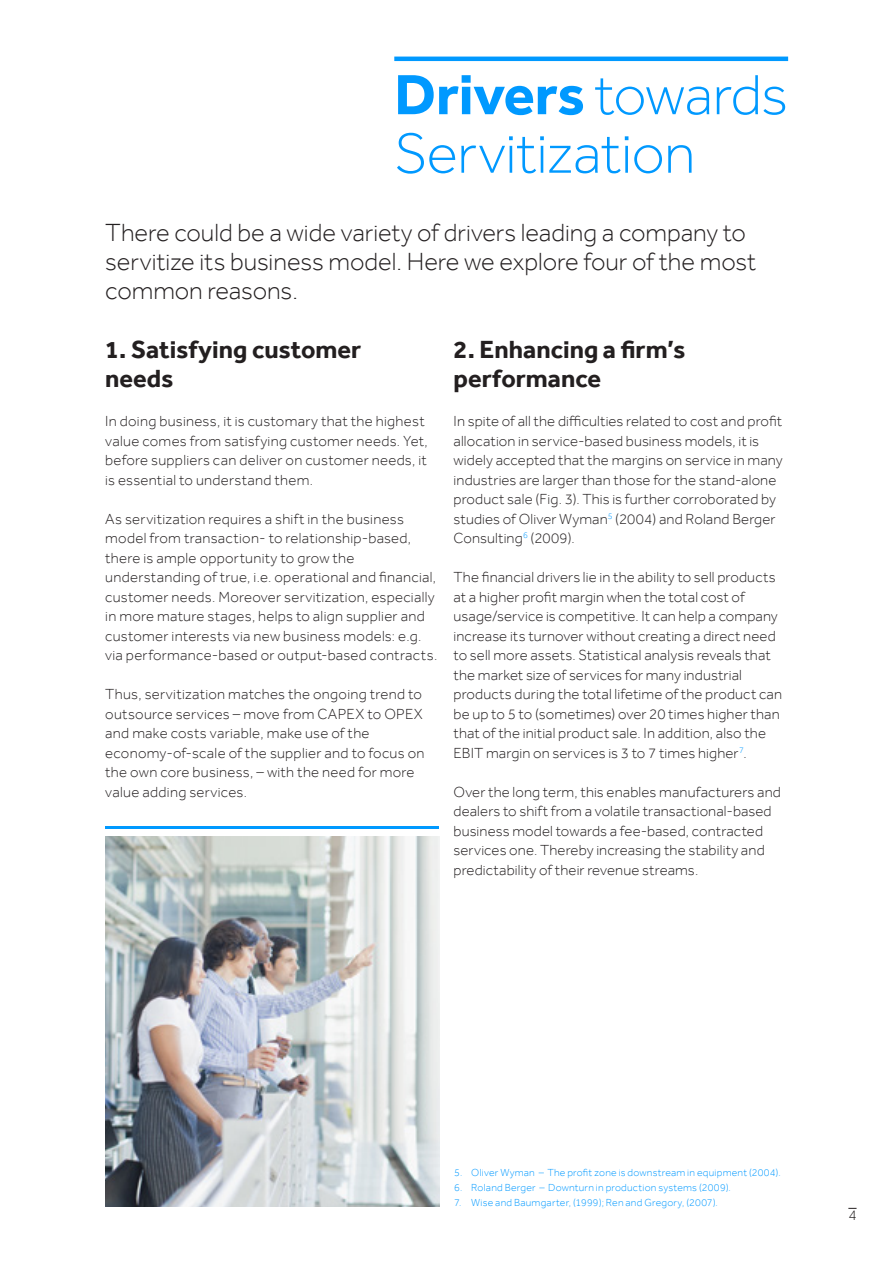
<style>
.page{position:relative;width:893px;height:1263px;background:#fff}
.page>*{position:absolute;margin:0;border:0;box-sizing:border-box;transform-origin:0 0}
.t1{font:300 58.5px/58.5px "Effra";letter-spacing:-.01em;color:#09f}
.t2{font:300 25.5px/29.2px "Effra";color:#231f20}
.t3{font:700 25.5px/29.2px "Effra";color:#231f20}
.t4{font:300 15px/19.5px "Effra";letter-spacing:.01em;color:#231f20}
.t5{font:300 10.5px "Effra";letter-spacing:.025em;color:#09f}
.s1{font-weight:700}
</style>
<div class="page">
<hr style="left:394px;top:57px;width:394px;height:4px;background:#09f">
<img style="left:105px;top:836px;width:334px;height:370px">
<hr style="left:105px;top:826px;width:334px;height:3px;background:#09f">
<h1 class="t1" style="left:394px;top:65px;width:395px"><span class="s1">Drivers</span> towards<br>Servitization</h1>
<h2 class="t2" style="left:105px;top:218px;width:652px">There could be a wide variety of drivers leading a company to servitize its business model. Here we explore four of the most common reasons.</h2>
<h2 class="t3" style="left:105px;top:335px;width:257px">1. Satisfying customer needs</h2>
<p class="t4" style="left:105px;top:411px;width:324px">In doing business, it is customary that the highest value comes from satisfying customer needs. Yet, before suppliers can deliver on customer needs, it is essential to understand them.</p>
<p class="t4" style="left:105px;top:509px;width:334px">As servitization requires a shift in the business model from transaction- to relationship-based, there is ample opportunity to grow the understanding of true, i.e. operational and financial, customer needs. Moreover servitization, especially in more mature stages, helps to align supplier and customer interests via new business models: e.g. via performance-based or output-based contracts.</p>
<p class="t4" style="left:105px;top:684px;width:321px">Thus, servitization matches the ongoing trend to outsource services – move from CAPEX to OPEX and make costs variable, make use of the economy-of-scale of the supplier and to focus on the own core business, – with the need for more value adding services.</p>
<h2 class="t3" style="left:453px;top:335px;width:233px">2. Enhancing a firm’s performance</h2>
<p class="t4" style="left:453px;top:411px;width:331px">In spite of all the difficulties related to cost and profit allocation in service-based business models, it is widely accepted that the margins on service in many industries are larger than those for the stand-alone product sale (Fig. 3). This is further corroborated by studies of Oliver Wyman<sup>5</sup> (2004) and Roland Berger Consulting<sup>6</sup> (2009).</p>
<p class="t4" style="left:453px;top:567px;width:330px">The financial drivers lie in the ability to sell products at a higher profit margin when the total cost of usage/service is competitive. It can help a company increase its turnover without creating a direct need to sell more assets. Statistical analysis reveals that the market size of services for many industrial products during the total lifetime of the product can be up to 5 to (sometimes) over 20 times higher than that of the initial product sale. In addition, also the EBIT margin on services is 3 to 7 times higher<sup>7</sup>.</p>
<p class="t4" style="left:453px;top:782px;width:329px">Over the long term, this enables manufacturers and dealers to shift from a volatile transactional-based business model towards a fee-based, contracted services one. Thereby increasing the stability and predictability of their revenue streams.</p>
<p class="t5" style="left:454px;top:1166px;width:328px">5. Oliver Wyman – The profit zone is downstream in equipment (2004).</p>
<p class="t5" style="left:454px;top:1181px;width:278px">6. Roland Berger – Downturn in production systems (2009).</p>
<p class="t5" style="left:454px;top:1196px;width:265px">7. Wise and Baumgarter, (1999); Ren and Gregory, (2007).</p>
<p class="t4" style="left:848px;top:1205px;width:10px">4</p>
</div>
